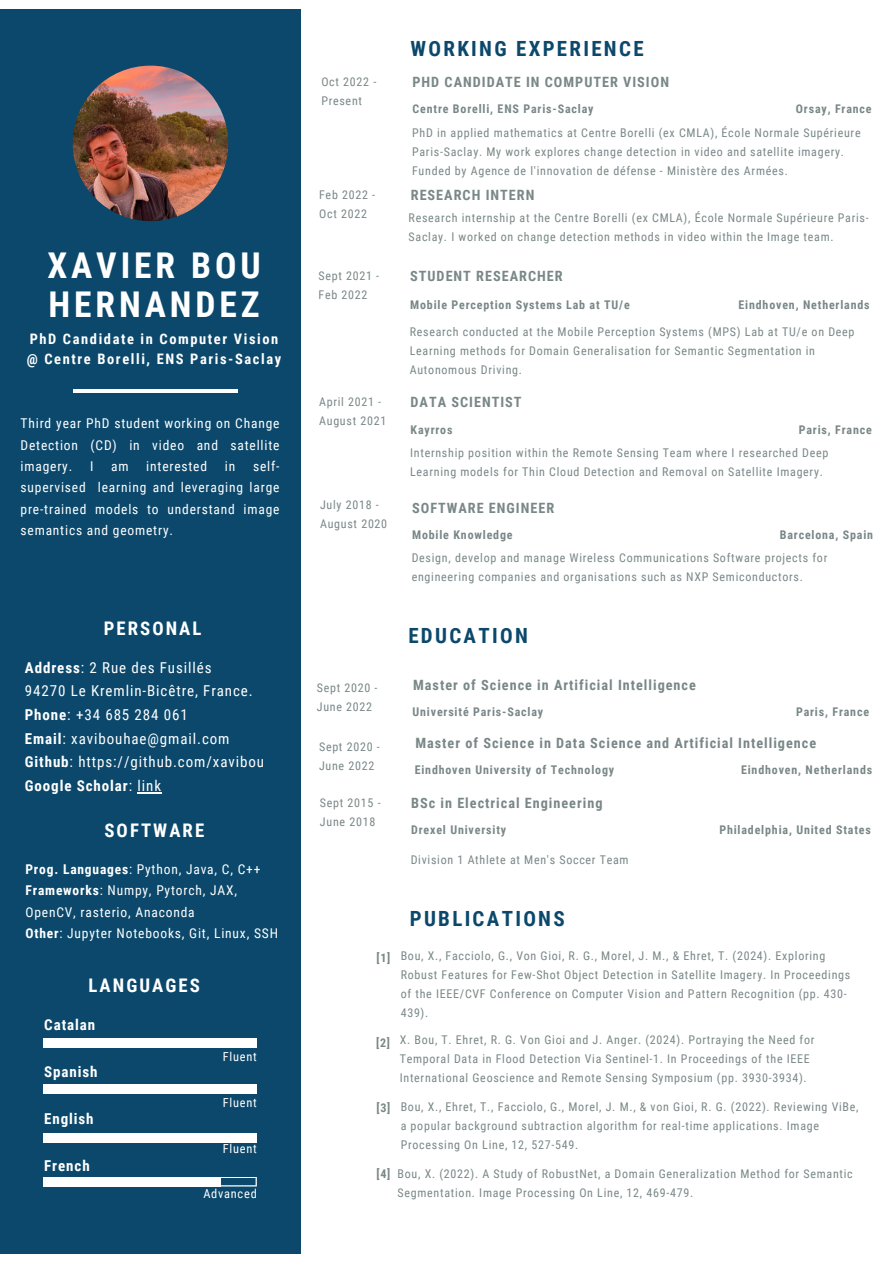
<style>
.page{position:relative;width:894px;height:1264px;background:#fff}
.page>*{position:absolute;margin:0;border:0;box-sizing:border-box;transform-origin:0 0}
.t1{font:700 35.55px/39.3px "Roboto Condensed";letter-spacing:.11em;color:#fff}
.t2{font:700 21px "Roboto Condensed";letter-spacing:.11em;color:#0b486b}
.t3{font:700 18.75px "Roboto Condensed";letter-spacing:.11em;color:#fff}
.t4{font:15px/23.5px "Roboto Condensed";letter-spacing:.06em;color:#fff}
.t5{font:700 15px "Roboto Condensed";letter-spacing:.06em;color:#fff}
.t6{font:700 14.4px/20.2px "Roboto Condensed";letter-spacing:.11em;color:#fff}
.t7{font:700 14.25px "Roboto Condensed";letter-spacing:.07em;color:#7a8787}
.t8{font:13.5px/21.3px "Roboto Condensed";letter-spacing:.06em;color:#fff;text-align:justify}
.t9{font:12.45px "Roboto Condensed";letter-spacing:.06em;color:#fff}
.t10{font:12px/19px "Roboto Condensed";letter-spacing:.06em;color:#7a8787}
.t11{font:700 12px "Roboto Condensed";letter-spacing:.07em;color:#7a8787}
.s1{font-weight:700}
</style>
<div class="page">
<div style="left:0;top:9px;width:300px;height:1245px;background:#0b486b"></div>
<hr style="left:73px;top:389px;width:164px;height:4px;background:#fff">
<div style="left:43px;top:1037px;width:214px;height:10px;background:#fff"></div>
<div style="left:43px;top:1083px;width:214px;height:10px;background:#fff"></div>
<div style="left:43px;top:1132px;width:214px;height:10px;background:#fff"></div>
<svg style="left:220px;top:1177px;width:37px;height:9px"></svg>
<div style="left:43px;top:1176px;width:177px;height:10px;background:#fff"></div>
<img style="left:73px;top:66px;width:155px;height:155px;border-radius:50%">
<svg style="left:137px;top:792px;width:25px;height:1px"></svg>
<h5 class="t1" style="left:47px;top:246px;width:215px">XAVIER BOU<br>HERNANDEZ</h5>
<h5 class="t6" style="left:27px;top:329px;width:256px">PhD Candidate in Computer Vision @ Centre Borelli, ENS Paris-Saclay</h5>
<p class="t8" style="left:21px;top:413px;width:260px">Third year PhD student working on Change Detection (CD) in video and satellite imagery.</p>
<p class="t8" style="left:21px;top:456px;width:260px;text-indent:232px">self&shy;supervised learning and leveraging large pre-trained models to understand image semantics and geometry.</p>
<p class="t8" style="left:90px;top:456px;width:5px">I</p>
<p class="t8" style="left:111px;top:456px;width:19px">am</p>
<p class="t8" style="left:146px;top:456px;width:62px">interested</p>
<p class="t8" style="left:225px;top:456px;width:12px">in</p>
<p class="t3" style="left:104px;top:617px;width:99px">PERSONAL</p>
<h4 class="t4" style="left:25px;top:655px;width:241px"><span class="s1">Address</span>: 2 Rue des Fusillés<br>94270 Le Kremlin-Bicêtre, France.<br><span class="s1">Phone</span>: +34 685 284 061<br><span class="s1">Email</span>: xavibouhae@gmail.com<br><span class="s1">Github</span>: https://github.com/xavibou<br><span class="s1">Google Scholar</span>: link</h4>
<h4 class="t3" style="left:104px;top:819px;width:101px">SOFTWARE</h4>
<p class="t8" style="left:25px;top:858px;width:254px;text-align:left"><span class="s1">Prog. Languages</span>: Python, Java, C, C++ <span class="s1">Frameworks</span>: Numpy, Pytorch, JAX, OpenCV, rasterio, Anaconda<br><span class="s1">Other</span>: Jupyter Notebooks, Git, Linux, SSH</p>
<h6 class="t3" style="left:89px;top:974px;width:113px">LANGUAGES</h6>
<h1 class="t5" style="left:44px;top:1015px;width:52px">Catalan</h1>
<h5 class="t5" style="left:44px;top:1062px;width:55px">Spanish</h5>
<h6 class="t5" style="left:44px;top:1110px;width:51px">English</h6>
<h3 class="t5" style="left:44px;top:1157px;width:47px">French</h3>
<h3 class="t9" style="left:223px;top:1049px;width:35px">Fluent</h3>
<p class="t9" style="left:223px;top:1092px;width:35px">Fluent</p>
<p class="t9" style="left:223px;top:1095px;width:35px">Fluent</p>
<h6 class="t9" style="left:223px;top:1141px;width:35px">Fluent</h6>
<h3 class="t9" style="left:203px;top:1186px;width:55px">Advanced</h3>
<p class="t10" style="left:321px;top:73px;width:56px">Oct 2022 -<br>Present</p>
<p class="t2" style="left:410px;top:36px;width:234px">WORKING EXPERIENCE</p>
<h5 class="t7" style="left:412px;top:74px;width:258px">PHD CANDIDATE IN COMPUTER VISION</h5>
<p class="t11" style="left:412px;top:102px;width:182px">Centre Borelli, ENS Paris-Saclay</p>
<p class="t11" style="left:795px;top:102px;width:77px">Orsay, France</p>
<p class="t10" style="left:412px;top:123px;width:450px">PhD in applied mathematics at Centre Borelli (ex CMLA), École Normale Supérieure<br>Paris-Saclay. My work explores change detection in video and satellite imagery.<br>Funded by Agence de l'innovation de défense - Ministère des Armées.</p>
<p class="t10" style="left:319px;top:185px;width:57px">Feb 2022 -</p>
<p class="t10" style="left:319px;top:204px;width:49px">Oct 2022</p>
<p class="t10" style="left:408px;top:209px;width:461px">Research internship at the Centre Borelli (ex CMLA), École Normale Supérieure Paris-<br>Saclay. I worked on change detection methods in video within the Image team.</p>
<h2 class="t7" style="left:410px;top:187px;width:125px">RESEARCH INTERN</h2>
<p class="t10" style="left:318px;top:266px;width:62px">Sept 2021 -<br>Feb 2022</p>
<p class="t7" style="left:410px;top:268px;width:154px">STUDENT RESEARCHER</p>
<h5 class="t11" style="left:410px;top:297px;width:221px">Mobile Perception Systems Lab at TU/e</h5>
<h5 class="t11" style="left:738px;top:297px;width:133px">Eindhoven, Netherlands</h5>
<h2 class="t10" style="left:409px;top:322px;width:446px">Research conducted at the Mobile Perception Systems (MPS) Lab at TU/e on Deep<br>Learning methods for Domain Generalisation for Semantic Segmentation in<br>Autonomous Driving.</h2>
<h5 class="t10" style="left:319px;top:393px;width:69px">April 2021 -<br>August 2021</h5>
<h4 class="t7" style="left:410px;top:394px;width:112px">DATA SCIENTIST</h4>
<p class="t11" style="left:410px;top:422px;width:43px">Kayrros</p>
<p class="t11" style="left:798px;top:422px;width:75px">Paris, France</p>
<p class="t10" style="left:410px;top:443px;width:419px">Internship position within the Remote Sensing Team where I researched Deep<br>Learning models for Thin Cloud Detection and Removal on Satellite Imagery.</p>
<p class="t10" style="left:320px;top:495px;width:69px">July 2018 -<br>August 2020</p>
<p class="t7" style="left:412px;top:499px;width:144px">SOFTWARE ENGINEER</p>
<p class="t11" style="left:412px;top:528px;width:102px">Mobile Knowledge</p>
<p class="t11" style="left:779px;top:528px;width:95px">Barcelona, Spain</p>
<h4 class="t10" style="left:411px;top:549px;width:417px">Design, develop and manage Wireless Communications Software projects for engineering companies and organisations such as NXP Semiconductors.</h4>
<p class="t10" style="left:317px;top:678px;width:62px">Sept 2020 -<br>June 2022</p>
<p class="t2" style="left:408px;top:624px;width:121px">EDUCATION</p>
<p class="t7" style="left:413px;top:676px;width:284px">Master of Science in Artificial Intelligence</p>
<p class="t11" style="left:412px;top:704px;width:132px">Université Paris-Saclay</p>
<p class="t11" style="left:795px;top:704px;width:75px">Paris, France</p>
<p class="t10" style="left:319px;top:737px;width:62px">Sept 2020 -<br>June 2022</p>
<h5 class="t7" style="left:415px;top:734px;width:402px">Master of Science in Data Science and Artificial Intelligence</h5>
<p class="t11" style="left:414px;top:762px;width:201px">Eindhoven University of Technology</p>
<p class="t11" style="left:740px;top:762px;width:133px">Eindhoven, Netherlands</p>
<p class="t10" style="left:320px;top:793px;width:62px">Sept 2015 -<br>June 2018</p>
<p class="t7" style="left:411px;top:794px;width:193px">BSc in Electrical Engineering</p>
<p class="t11" style="left:411px;top:822px;width:97px">Drexel University</p>
<p class="t11" style="left:719px;top:822px;width:153px">Philadelphia, United States</p>
<h4 class="t10" style="left:410px;top:850px;width:219px">Division 1 Athlete at Men's Soccer Team</h4>
<p class="t11" style="left:376px;top:950px;width:15px">[1]</p>
<p class="t11" style="left:376px;top:1035px;width:15px">[2]</p>
<p class="t11" style="left:376px;top:1100px;width:15px">[3]</p>
<p class="t11" style="left:376px;top:1167px;width:15px">[4]</p>
<h2 class="t2" style="left:409px;top:906px;width:156px">PUBLICATIONS</h2>
<p class="t10" style="left:400px;top:946px;width:451px">Bou, X., Facciolo, G., Von Gioi, R. G., Morel, J. M., &amp; Ehret, T. (2024). Exploring Robust Features for Few-Shot Object Detection in Satellite Imagery. In Proceedings of the IEEE/CVF Conference on Computer Vision and Pattern Recognition (pp. 430- 439).</p>
<p class="t10" style="left:399px;top:1030px;width:416px">X. Bou, T. Ehret, R. G. Von Gioi and J. Anger. (2024). Portraying the Need for<br>Temporal Data in Flood Detection Via Sentinel-1. In Proceedings of the IEEE<br>International Geoscience and Remote Sensing Symposium (pp. 3930-3934).</p>
<p class="t10" style="left:400px;top:1097px;width:459px">Bou, X., Ehret, T., Facciolo, G., Morel, J. M., &amp; von Gioi, R. G. (2022). Reviewing ViBe, a popular background subtraction algorithm for real-time applications. Image<br>Processing On Line, 12, 527-549.</p>
<p class="t10" style="left:397px;top:1164px;width:456px">Bou, X. (2022). A Study of RobustNet, a Domain Generalization Method for Semantic<br>Segmentation. Image Processing On Line, 12, 469-479.</p>
</div>
